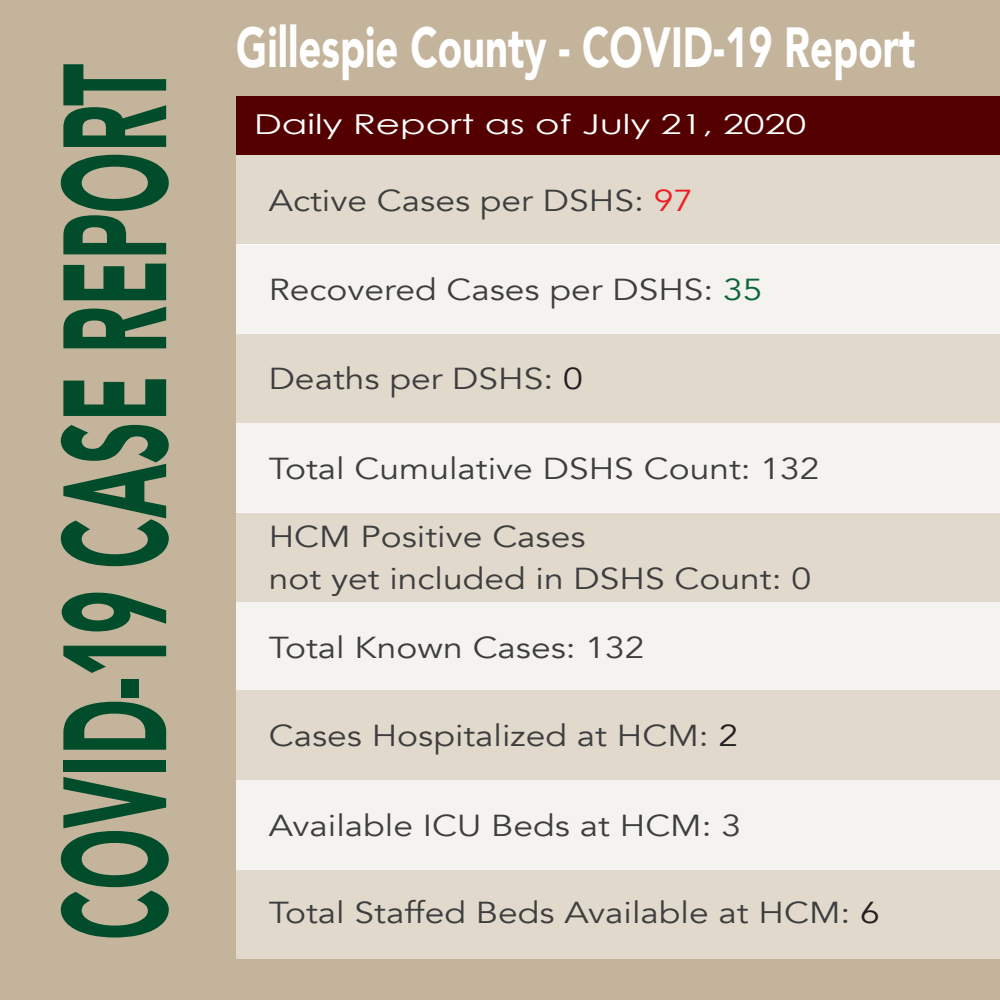
<style>
.page{position:relative;width:1000px;height:1000px;background:#c3b49b}
.page>*{position:absolute;margin:0;border:0;box-sizing:border-box;transform-origin:0 0}
.t1{font:900 145.12px "Avenir";color:#014c2a;scale:.51 1}
.t2{font:900 56.38px "Avenir";color:#fff;scale:.71 1}
.t3{font:30.25px/41.8px "Avenir";color:#3e3e3f;scale:1.17 1}
.t4{font:27.38px "Century Gothic";color:#fff;scale:1.37 1}
.s1{color:#ee1d23}
.s2{color:#0c6638}
.s3{color:#231f20}
</style>
<div class="page">
<div style="left:236px;top:96px;width:764px;height:59px;background:#500"></div>
<div style="left:236px;top:155px;width:764px;height:90px;background:#e0d9cc"></div>
<div style="left:236px;top:244px;width:764px;height:90px;background:#f5f3ef"></div>
<div style="left:236px;top:333px;width:764px;height:90px;background:#e0d9cc"></div>
<div style="left:236px;top:423px;width:764px;height:90px;background:#f5f3ef"></div>
<div style="left:236px;top:512px;width:764px;height:90px;background:#e0d9cc"></div>
<div style="left:236px;top:602px;width:764px;height:88px;background:#f5f3ef"></div>
<div style="left:236px;top:690px;width:764px;height:90px;background:#e0d9cc"></div>
<div style="left:236px;top:780px;width:764px;height:90px;background:#f5f3ef"></div>
<div style="left:236px;top:869px;width:764px;height:90px;background:#e0d9cc"></div>
<h1 class="t1" style="left:-9px;top:940px;width:1720px;rotate:-90deg">COVID-19 CASE REPORT</h1>
<h2 class="t2" style="left:236px;top:-1px;width:958px">Gillespie County - COVID-19 Report</h2>
<p class="t4" style="left:254px;top:105px;width:405px">Daily Report as of July 21, 2020</p>
<p class="t3" style="left:269px;top:180px;width:364px">Active Cases per DSHS: <span class="s1">97</span></p>
<p class="t3" style="left:269px;top:269px;width:424px">Recovered Cases per DSHS: <span class="s2">35</span></p>
<p class="t3" style="left:269px;top:358px;width:270px">Deaths per DSHS: <span class="s3">0</span></p>
<p class="t3" style="left:269px;top:448px;width:472px">Total Cumulative DSHS Count: 132</p>
<p class="t3" style="left:269px;top:516px;width:465px">HCM Positive Cases<br>not yet included in DSHS Count: 0</p>
<p class="t3" style="left:269px;top:628px;width:323px">Total Known Cases: 132</p>
<p class="t3" style="left:269px;top:715px;width:403px">Cases Hospitalized at HCM: <span class="s3">2</span></p>
<p class="t3" style="left:269px;top:805px;width:405px">Available ICU Beds at HCM: 3</p>
<p class="t3" style="left:269px;top:892px;width:524px">Total Staffed Beds Available at HCM: <span class="s3">6</span></p>
</div>
